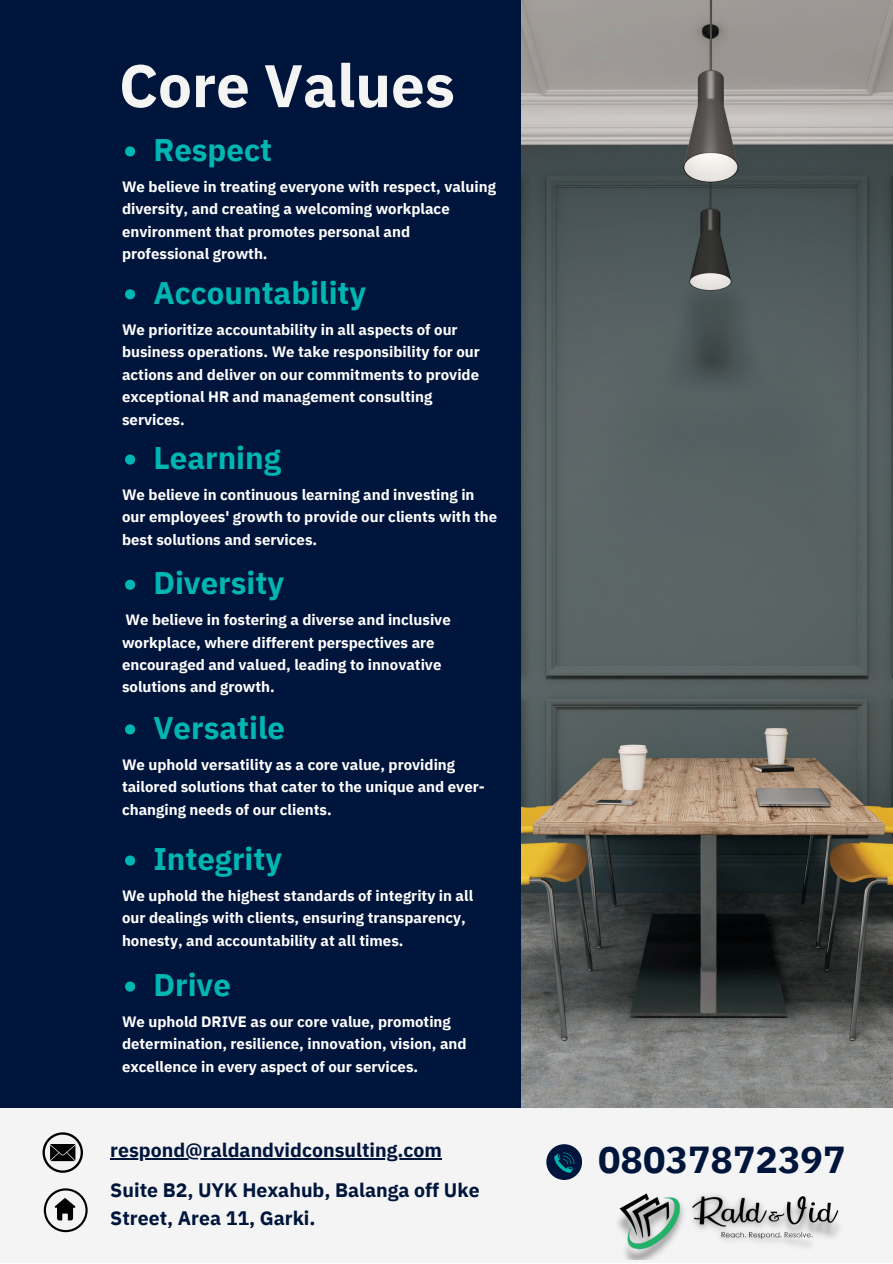
<style>
.page{position:relative;width:893px;height:1264px;background:#fff}
.page>*{position:absolute;margin:0;border:0;box-sizing:border-box;transform-origin:0 0}
.t1{font:700 60px "IBM Plex Sans";color:#f4f4f4}
.t2{font:700 37.5px "IBM Plex Sans";color:#00153c}
.t3{font:700 31.2px "IBM Plex Sans";color:#00b6b3}
.t4{font:700 19.5px/39.9px "IBM Plex Sans";color:#00153c}
.t5{font:700 15px/22.5px "IBM Plex Sans";color:#fff}
</style>
<div class="page">
<div style="left:0;top:0;width:892px;height:1262px;background:#00153c"></div>
<img style="left:521px;top:0;width:371px;height:1108px">
<div style="left:0;top:1108px;width:892px;height:154px;background:#f4f4f4"></div>
<div style="left:546px;top:1144px;width:36px;height:35px;background:#00153c;border-radius:50%"></div>
<svg style="left:554px;top:1152px;width:20px;height:20px"></svg>
<img style="left:617px;top:1193px;width:223px;height:65px">
<svg style="left:44px;top:1188px;width:44px;height:44px"></svg>
<svg style="left:42px;top:1132px;width:41px;height:40px"></svg>
<hr style="left:110px;top:1157px;width:332px;height:2px;background:#00153c">
<svg style="left:125px;top:146px;width:10px;height:10px"></svg>
<svg style="left:125px;top:289px;width:10px;height:10px"></svg>
<svg style="left:125px;top:454px;width:10px;height:10px"></svg>
<svg style="left:125px;top:579px;width:10px;height:11px"></svg>
<svg style="left:125px;top:724px;width:10px;height:10px"></svg>
<svg style="left:125px;top:855px;width:10px;height:10px"></svg>
<svg style="left:125px;top:981px;width:10px;height:10px"></svg>
<h1 class="t1" style="left:119px;top:46px;width:337px">Core Values</h1>
<h3 class="t3" style="left:153px;top:129px;width:120px">Respect</h3>
<p class="t5" style="left:122px;top:175px;width:375px">We believe in treating everyone with respect, valuing diversity, and creating a welcoming workplace environment that promotes personal and professional growth.</p>
<h3 class="t3" style="left:153px;top:272px;width:214px">Accountability</h3>
<p class="t5" style="left:122px;top:318px;width:359px">We prioritize accountability in all aspects of our business operations. We take responsibility for our actions and deliver on our commitments to provide exceptional HR and management consulting services.</p>
<h3 class="t3" style="left:153px;top:437px;width:129px">Learning</h3>
<p class="t5" style="left:122px;top:483px;width:377px">We believe in continuous learning and investing in our employees' growth to provide our clients with the best solutions and services.</p>
<h3 class="t3" style="left:153px;top:562px;width:132px">Diversity</h3>
<p class="t5" style="left:122px;top:608px;width:330px">We believe in fostering a diverse and inclusive workplace, where different perspectives are encouraged and valued, leading to innovative solutions and growth.</p>
<h3 class="t3" style="left:153px;top:707px;width:133px">Versatile</h3>
<p class="t5" style="left:122px;top:752px;width:364px">We uphold versatility as a core value, providing tailored solutions that cater to the unique and ever&shy;changing needs of our clients.</p>
<h3 class="t3" style="left:153px;top:838px;width:130px">Integrity</h3>
<p class="t5" style="left:122px;top:884px;width:353px">We uphold the highest standards of integrity in all our dealings with clients, ensuring transparency, honesty, and accountability at all times.</p>
<h3 class="t3" style="left:153px;top:964px;width:79px">Drive</h3>
<p class="t5" style="left:122px;top:1009px;width:346px">We uphold DRIVE as our core value, promoting determination, resilience, innovation, vision, and excellence in every aspect of our services.</p>
<h3 class="t4" style="left:110px;top:1129px;width:371px">respond@raldandvidconsulting.com<br>Suite B2, UYK Hexahub, Balanga off Uke</h3>
<h3 class="t4" style="left:110px;top:1198px;width:207px">Street, Area 11, Garki.</h3>
<h2 class="t2" style="left:598px;top:1134px;width:249px">08037872397</h2>
</div>
